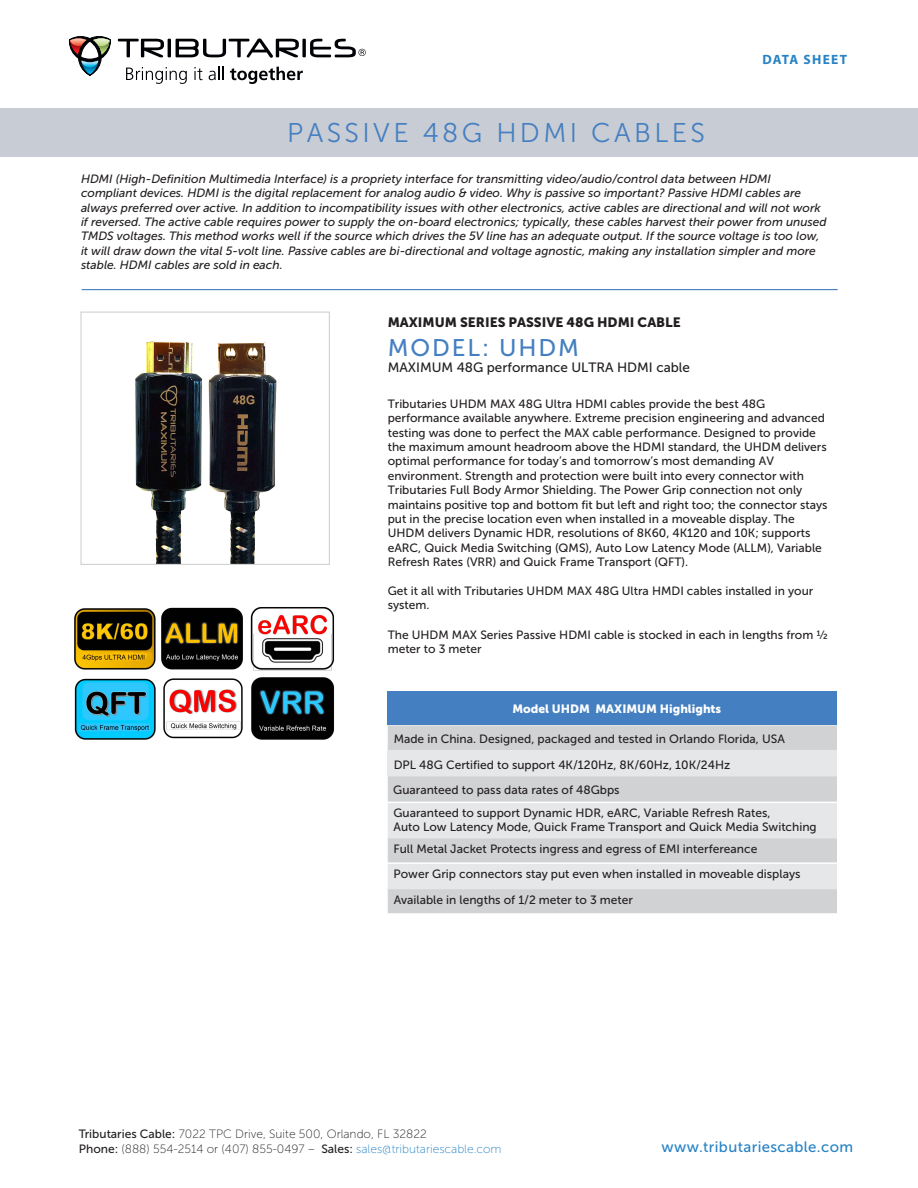
<style>
.page{position:relative;width:918px;height:1188px;background:#fff}
.page>*{position:absolute;margin:0;border:0;box-sizing:border-box;transform-origin:0 0}
.t1{font:27px "Museo Sans 300";letter-spacing:.125em;color:#447fc1}
.t2{font:24px "Museo Sans 500";letter-spacing:.08em;color:#447fc1}
.t3{font:15px "Museo Sans 500";letter-spacing:.025em;color:#2783c5}
.t4{font:13.5px "Museo Sans 500";color:#231f20}
.t5{font:13.5px "Museo Sans 900";color:#231f20}
.t6{font:700 13.5px "Myriad Pro";letter-spacing:.095em;color:#2783c5}
.t7{font:12px/14.4px "Museo Sans 500";color:#231f20}
.t8{font:italic 12px/14.4px "Museo Sans 500";color:#231f20}
.t9{font:12px/14.4px "Museo Sans 100";color:#231f20}
.t10{font:12px "Museo Sans 900";color:#fff}
.s1{font-family:"Museo Sans 500"}
.s2{color:#2783c5}
</style>
<div class="page">
<svg style="left:302px;top:39px;width:4px;height:18px"></svg>
<svg style="left:310px;top:39px;width:56px;height:18px"></svg>
<svg style="left:68px;top:36px;width:235px;height:48px"></svg>
<div style="left:0;top:108px;width:918px;height:48px;background:#c8ccd4"></div>
<img style="left:80px;top:311px;width:250px;height:252px">
<div style="left:80px;top:312px;width:250px;height:253px;border:1px solid #d1d2d4"></div>
<hr style="left:82px;top:289px;width:756px;height:1px;background:#447fc1">
<img style="left:74px;top:607px;width:261px;height:133px">
<div style="left:388px;top:692px;width:449px;height:33px;background:#447fc1"></div>
<div style="left:388px;top:725px;width:449px;height:188px;background:#d1d2d4"></div>
<div style="left:388px;top:751px;width:449px;height:25px;background:#e6e7e9"></div>
<svg style="left:388px;top:803px;width:449px;height:86px"></svg>
<p class="t6" style="left:762px;top:50px;width:86px">DATA SHEET</p>
<h1 class="t1" style="left:287px;top:118px;width:419px">PASSIVE 48G HDMI CABLES</h1>
<p class="t8" style="left:81px;top:172px;width:747px">HDMI (High-Definition Multimedia Interface) is a propriety interface for transmitting video/audio/control data between HDMI compliant devices. HDMI is the digital replacement for analog audio &amp; video. Why is passive so important? Passive HDMI cables are always preferred over active. In addition to incompatibility issues with other electronics, active cables are directional and will not work if reversed. The active cable requires power to supply the on-board electronics; typically, these cables harvest their power from unused TMDS voltages. This method works well if the source which drives the 5V line has an adequate output. If the source voltage is too low, it will draw down the vital 5-volt line. Passive cables are bi-directional and voltage agnostic, making any installation simpler and more stable. HDMI cables are sold in each.</p>
<p class="t5" style="left:388px;top:315px;width:295px">MAXIMUM SERIES PASSIVE 48G HDMI CABLE</p>
<h2 class="t2" style="left:388px;top:334px;width:193px">MODEL: UHDM</h2>
<p class="t4" style="left:388px;top:360px;width:304px">MAXIMUM 48G performance ULTRA HDMI cable</p>
<p class="t7" style="left:388px;top:397px;width:441px">Tributaries UHDM MAX 48G Ultra HDMI cables provide the best 48G performance available anywhere. Extreme precision engineering and advanced testing was done to perfect the MAX cable performance. Designed to provide the maximum amount headroom above the HDMI standard, the UHDM delivers optimal performance for today’s and tomorrow’s most demanding AV environment. Strength and protection were built into every connector with Tributaries Full Body Armor Shielding. The Power Grip connection not only maintains positive top and bottom fit but left and right too; the connector stays put in the precise location even when installed in a moveable display. The UHDM delivers Dynamic HDR, resolutions of 8K60, 4K120 and 10K; supports eARC, Quick Media Switching (QMS), Auto Low Latency Mode (ALLM), Variable Refresh Rates (VRR) and Quick Frame Transport (QFT).</p>
<p class="t7" style="left:388px;top:584px;width:427px">Get it all with Tributaries UHDM MAX 48G Ultra HMDI cables installed in your system.</p>
<p class="t7" style="left:388px;top:627px;width:442px">The UHDM MAX Series Passive HDMI cable is stocked in each in lengths from ½ meter to 3 meter</p>
<p class="t10" style="left:512px;top:702px;width:210px">Model UHDM MAXIMUM Highlights</p>
<p class="t7" style="left:393px;top:727px;width:393px;line-height:25.5px">Made in China. Designed, packaged and tested in Orlando Florida, USA<br>DPL 48G Certified to support 4K/120Hz, 8K/60Hz, 10K/24Hz<br>Guaranteed to pass data rates of 48Gbps</p>
<p class="t7" style="left:394px;top:806px;width:425px;line-height:14px">Guaranteed to support Dynamic HDR, eARC, Variable Refresh Rates,<br>Auto Low Latency Mode, Quick Frame Transport and Quick Media Switching</p>
<p class="t7" style="left:394px;top:837px;width:409px;line-height:24.8px">Full Metal Jacket Protects ingress and egress of EMI interfereance<br>Power Grip connectors stay put even when installed in moveable displays</p>
<p class="t7" style="left:394px;top:893px;width:241px">Available in lengths of 1/2 meter to 3 meter</p>
<p class="t9" style="left:79px;top:1127px;width:424px"><span class="s1">Tributaries Cable:</span> 7022 TPC Drive, Suite 500, Orlando, FL 32822<br><span class="s1">Phone:</span> (888) 554-2514 or (407) 855-0497 – <span class="s1">Sales:</span> <span class="s2">sales@tributariescable.com</span></p>
<p class="t3" style="left:662px;top:1139px;width:193px">www.tributariescable.com</p>
</div>
